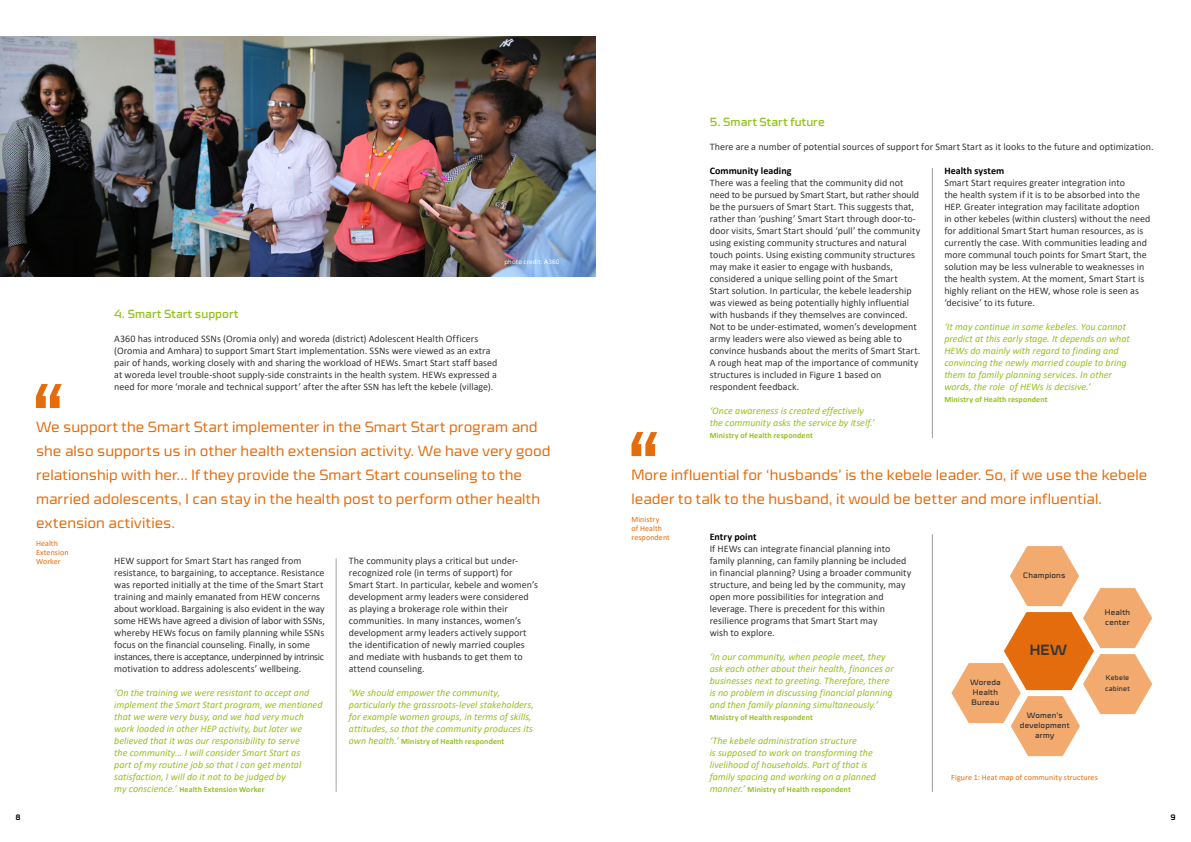
<style>
.page{position:relative;width:1191px;height:842px;background:#fff}
.page>*{position:absolute;margin:0;border:0;box-sizing:border-box;transform-origin:0 0}
.t1{font:300 15px/24px "Cube OT";color:#e56c0c}
.t2{font:700 15px "Cube OT";color:#373636}
.t3{font:12px "Cube OT";color:#95c11f}
.t4{font:10px/12px "Calibri";color:#373636}
.t5{font:italic 10px/12px "Calibri";color:#95c11f}
.t6{font:700 10px "Calibri";letter-spacing:.005em;color:#000}
.t7{font:700 8px "Calibri";letter-spacing:.015em;color:#95c11f}
.t8{font:8px/9px "Calibri";letter-spacing:.01em;color:#e56c0c}
.t9{font:8px/10px "Cube OT";letter-spacing:.02em;color:#373636}
.t10{font:700 8px "Cube OT";color:#000}
.t11{font:7px "Calibri";letter-spacing:.015em;color:#fff}
.t12{font:7px/11px "Cube OT";letter-spacing:.025em;color:#373636}
.s1{font-weight:400;font-style:italic;font-size:10px}
</style>
<div class="page">
<svg style="left:631px;top:432px;width:26px;height:24px"></svg>
<hr style="left:932px;top:168px;width:1px;height:270px;background:#373636">
<hr style="left:932px;top:534px;width:1px;height:258px;background:#373636">
<hr style="left:336px;top:558px;width:1px;height:234px;background:#a6a5a5">
<svg style="left:36px;top:384px;width:26px;height:24px"></svg>
<img style="left:0;top:36px;width:595px;height:240px">
<svg style="left:951px;top:546px;width:201px;height:210px"></svg>
<p class="t11" style="left:504px;top:257px;width:56px">photo credit: A360</p>
<p class="t10" style="left:15px;top:813px;width:7px">8</p>
<p class="t3" style="left:114px;top:307px;width:126px">4. Smart Start support</p>
<p class="t4" style="left:114px;top:332px;width:385px">A360 has introduced SSNs (Oromia only) and woreda (district) Adolescent Health Officers (Oromia and Amhara) to support Smart Start implementation. SSNs were viewed as an extra pair of hands, working closely with and sharing the workload of HEWs. Smart Start staff based at woreda level trouble-shoot supply-side constraints in the health system. HEWs expressed a need for more ‘morale and technical support’ after the after SSN has left the kebele (village).</p>
<p class="t1" style="left:36px;top:415px;width:516px">We support the Smart Start implementer in the Smart Start program and she also supports us in other health extension activity. We have very good relationship with her… If they provide the Smart Start counseling to the married adolescents, I can stay in the health post to perform other health extension activities.</p>
<p class="t8" style="left:36px;top:539px;width:34px">Health<br>Extension<br>Worker</p>
<p class="t4" style="left:114px;top:554px;width:212px">HEW support for Smart Start has ranged from resistance, to bargaining, to acceptance. Resistance was reported initially at the time of the Smart Start training and mainly emanated from HEW concerns about workload. Bargaining is also evident in the way some HEWs have agreed a division of labor with SSNs, whereby HEWs focus on family planning while SSNs focus on the financial counseling. Finally, in some instances, there is acceptance, underpinned by intrinsic motivation to address adolescents’ wellbeing.</p>
<p class="t5" style="left:114px;top:686px;width:210px">‘On the training we were resistant to accept and implement the Smart Start program, we mentioned that we were very busy, and we had very much work loaded in other HEP activity, but later we believed that it was our responsibility to serve<br>the community... I will consider Smart Start as<br>part of my routine job so that I can get mental satisfaction, I will do it not to be judged by</p>
<p class="t7" style="left:114px;top:784px;width:152px"><span class="s1">my conscience.’</span> Health Extension Worker</p>
<p class="t4" style="left:349px;top:554px;width:191px">The community plays a critical but under&shy;recognized role (in terms of support) for Smart Start. In particular, kebele and women’s development army leaders were considered as playing a brokerage role within their communities. In many instances, women’s development army leaders actively support the identification of newly married couples and mediate with husbands to get them to attend counseling.</p>
<p class="t5" style="left:349px;top:686px;width:186px">‘We should empower the community, particularly the grassroots-level stakeholders, for example women groups, in terms of skills, attitudes, so that the community produces its</p>
<p class="t7" style="left:349px;top:736px;width:157px"><span class="s1">own health.’</span> Ministry of Health respondent</p>
<p class="t3" style="left:709px;top:115px;width:117px">5. Smart Start future</p>
<p class="t4" style="left:709px;top:140px;width:445px">There are a number of potential sources of support for Smart Start as it looks to the future and optimization.</p>
<p class="t6" style="left:709px;top:164px;width:83px">Community leading</p>
<p class="t4" style="left:709px;top:176px;width:212px">There was a feeling that the community did not need to be pursued by Smart Start, but rather should be the pursuers of Smart Start. This suggests that, rather than ‘pushing’ Smart Start through door-to&shy;door visits, Smart Start should ‘pull’ the community using existing community structures and natural touch points. Using existing community structures may make it easier to engage with husbands, considered a unique selling point of the Smart<br>Start solution. In particular, the kebele leadership was viewed as being potentially highly influential with husbands if they themselves are convinced.<br>Not to be under-estimated, women’s development army leaders were also viewed as being able to convince husbands about the merits of Smart Start.<br>A rough heat map of the importance of community structures is included in Figure 1 based on respondent feedback.</p>
<p class="t5" style="left:709px;top:404px;width:166px">‘Once awareness is created effectively the community asks the service by itself.’</p>
<p class="t7" style="left:709px;top:430px;width:105px">Ministry of Health respondent</p>
<p class="t6" style="left:944px;top:164px;width:61px">Health system</p>
<p class="t4" style="left:944px;top:176px;width:207px">Smart Start requires greater integration into<br>the health system if it is to be absorbed into the HEP. Greater integration may facilitate adoption<br>in other kebeles (within clusters) without the need for additional Smart Start human resources, as is currently the case. With communities leading and more communal touch points for Smart Start, the solution may be less vulnerable to weaknesses in the health system. At the moment, Smart Start is highly reliant on the HEW, whose role is seen as ‘decisive’ to its future.</p>
<p class="t5" style="left:944px;top:320px;width:187px">‘It may continue in some kebeles. You cannot predict at this early stage. It depends on what HEWs do mainly with regard to finding and convincing the newly married couple to bring them to family planning services. In other words, the role of HEWs is decisive.’</p>
<p class="t7" style="left:944px;top:394px;width:105px">Ministry of Health respondent</p>
<h1 class="t1" style="left:631px;top:463px;width:517px">More influential for ‘husbands’ is the kebele leader. So, if we use the kebele leader to talk to the husband, it would be better and more influential.</h1>
<p class="t8" style="left:631px;top:515px;width:40px">Ministry<br>of Health respondent</p>
<p class="t6" style="left:709px;top:530px;width:48px">Entry point</p>
<p class="t4" style="left:709px;top:542px;width:203px">If HEWs can integrate financial planning into family planning, can family planning be included in financial planning? Using a broader community structure, and being led by the community, may open more possibilities for integration and leverage. There is precedent for this within resilience programs that Smart Start may<br>wish to explore.</p>
<p class="t5" style="left:709px;top:650px;width:186px">‘In our community, when people meet, they ask each other about their health, finances or businesses next to greeting. Therefore, there is no problem in discussing financial planning and then family planning simultaneously.’</p>
<p class="t7" style="left:709px;top:712px;width:105px">Ministry of Health respondent</p>
<p class="t5" style="left:709px;top:734px;width:168px">‘The kebele administration structure<br>is supposed to work on transforming the livelihood of households. Part of that is family spacing and working on a planned</p>
<p class="t7" style="left:709px;top:784px;width:143px"><span class="s1">manner.’</span> Ministry of Health respondent</p>
<p class="t9" style="left:1023px;top:570px;width:44px">Champions</p>
<p class="t9" style="left:970px;top:677px;width:32px">Woreda<br>Health<br>Bureau</p>
<h1 class="t2" style="left:1029px;top:641px;width:39px">HEW</h1>
<p class="t9" style="left:1020px;top:710px;width:51px;text-align:center">Women’s development army</p>
<p class="t9" style="left:1104px;top:607px;width:27px">Health center</p>
<p class="t12" style="left:1105px;top:672px;width:26px">Kebele cabinet</p>
<p class="t8" style="left:951px;top:773px;width:148px">Figure 1: Heat map of community structures</p>
<p class="t10" style="left:1170px;top:813px;width:7px">9</p>
</div>
